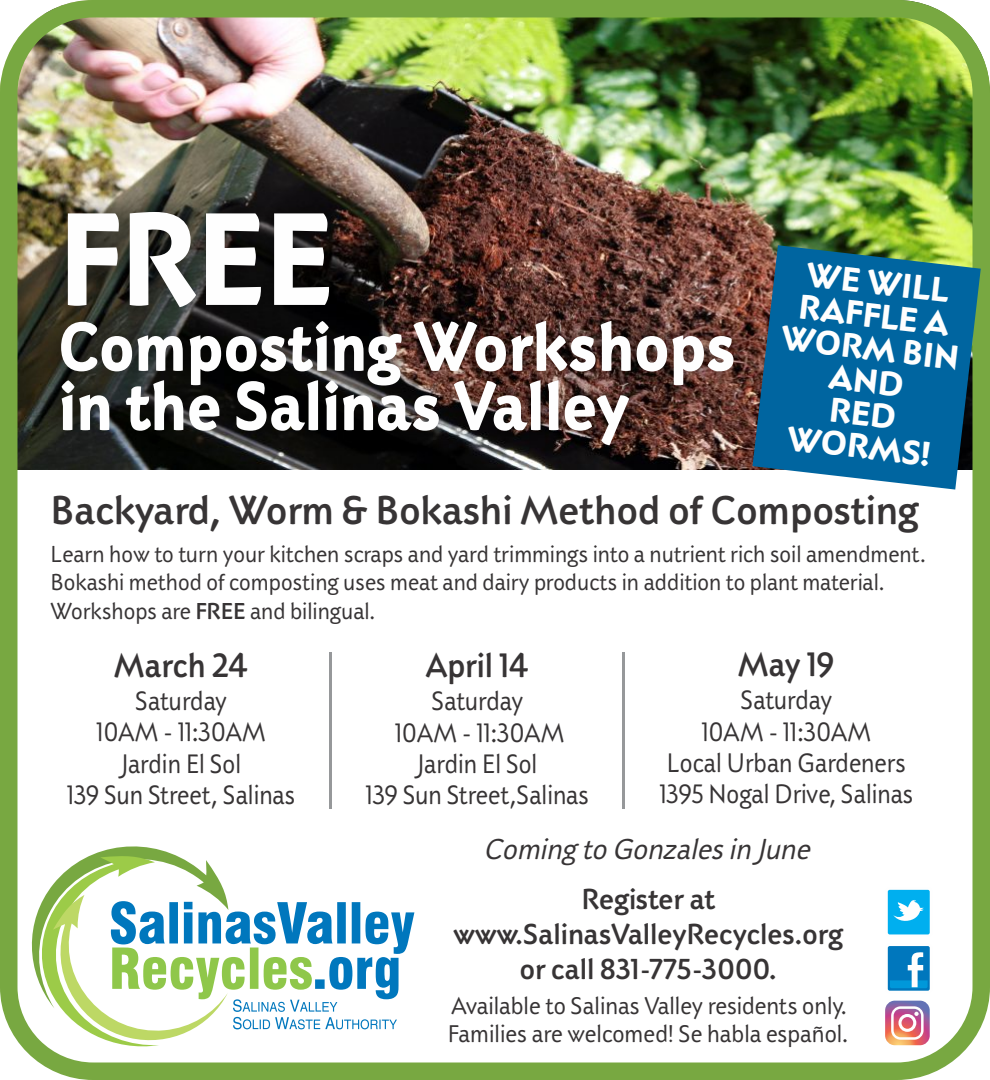
<style>
.page{position:relative;width:990px;height:1080px;background:#fff}
.page>*{position:absolute;margin:0;border:0;box-sizing:border-box;transform-origin:0 0}
.t1{font:800 143px "Adderville ITC Std";color:#fefefe;scale:.91 1}
.t2{font:800 75px/59.2px "Adderville ITC Std";color:#fefefe;scale:.91 1}
.t3{font:500 43.75px "Adderville ITC Std";color:#373435}
.t4{font:800 37px/33px "Adderville ITC Std";color:#fefefe;text-align:center}
.t5{font:500 36.75px "Adderville ITC Std";letter-spacing:-.005em;color:#373435;scale:.95 1}
.t6{font:500 31.5px/34.8px "Adderville ITC Std";color:#373435;text-align:center}
.t7{font:italic 31.25px "Adderville ITC Std";color:#373435}
.t8{font:29px/31.2px "Adderville ITC Std";color:#373435;text-align:center;scale:.95 1}
.t9{font:26.25px/28.5px "Adderville ITC Std";color:#373435}
.t10{font:25px/28.2px "Adderville ITC Std";color:#373435}
.s1{font-weight:500}
</style>
<div class="page">
<img style="left:0;top:0;width:990px;height:1080px">
<img style="left:24px;top:175px;width:747px;height:308px">
<svg style="left:24px;top:834px;width:390px;height:218px"></svg>
<hr style="left:329px;top:653px;width:2px;height:156px;background:#96989a">
<hr style="left:623px;top:653px;width:2px;height:156px;background:#96989a">
<div style="left:885px;top:944px;width:47px;height:49px;border:5px solid #fefefe;border-radius:2px"></div>
<div style="left:888px;top:946px;width:42px;height:45px;background:#0077bd;border-radius:2px"></div>
<svg style="left:890px;top:952px;width:38px;height:36px"></svg>
<div style="left:885px;top:887px;width:47px;height:50px;border:5px solid #fefefe;border-radius:2px"></div>
<div style="left:888px;top:890px;width:42px;height:44px;background:#00afef;border-radius:2px"></div>
<svg style="left:893px;top:900px;width:31px;height:21px"></svg>
<svg style="left:885px;top:1001px;width:45px;height:44px"></svg>
<svg style="left:891px;top:1006px;width:33px;height:34px"></svg>
<svg style="left:752px;top:245px;width:229px;height:245px;fill:#0065a0"></svg>
<h1 class="t1" style="left:58px;top:207px;width:303px">FREE</h1>
<h2 class="t2" style="left:58px;top:327px;width:746px">Composting Workshops in the Salinas Valley</h2>
<h3 class="t4" style="left:791px;top:260px;width:181px;rotate:7deg">WE WILL<br>RAFFLE A<br>WORM BIN<br>AND<br>RED<br>WORMS!</h3>
<h3 class="t3" style="left:51px;top:494px;width:870px">Backyard, Worm &amp; Bokashi Method of Composting</h3>
<p class="t10" style="left:51px;top:544px;width:877px">Learn how to turn your kitchen scraps and yard trimmings into a nutrient rich soil amendment.<br>Bokashi method of composting uses meat and dairy products in addition to plant material.<br>Workshops are <span class="s1">FREE</span> and bilingual.</p>
<h3 class="t5" style="left:114px;top:652px;width:142px">March 24</h3>
<p class="t8" style="left:67px;top:689px;width:242px">Saturday<br>10AM - 11:30AM<br>Jardin El Sol<br>139 Sun Street, Salinas</p>
<h3 class="t5" style="left:738px;top:651px;width:103px">May 19</h3>
<p class="t8" style="left:659px;top:688px;width:269px">Saturday<br>10AM - 11:30AM<br>Local Urban Gardeners<br>1395 Nogal Drive, Salinas</p>
<h3 class="t5" style="left:426px;top:652px;width:110px">April 14</h3>
<p class="t8" style="left:366px;top:689px;width:237px">Saturday<br>10AM - 11:30AM<br>Jardin El Sol<br>139 Sun Street,Salinas</p>
<p class="t7" style="left:484px;top:838px;width:333px">Coming to Gonzales in J une</p>
<p class="t6" style="left:454px;top:886px;width:391px">Register at www.SalinasValleyRecycles.org or call 831-775-3000.</p>
<p class="t9" style="left:448px;top:995px;width:402px">Available to Salinas Valley residents only.<br>Families are welcomed! Se habla español.</p>
</div>
